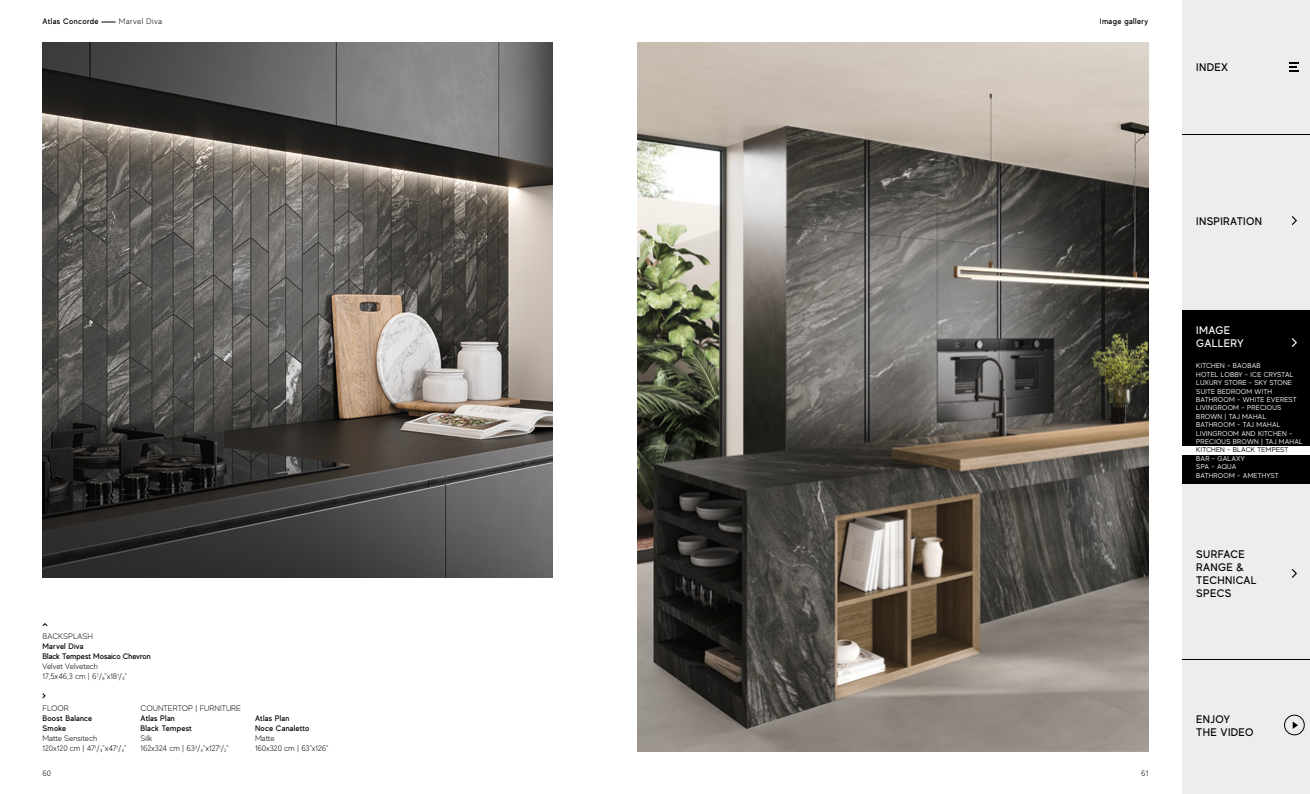
<style>
.page{position:relative;width:1310px;height:794px;background:#fff}
.page>*{position:absolute;margin:0;border:0;box-sizing:border-box;transform-origin:0 0}
.t1{font:500 11px/13.2px "MADE Evolve Sans";letter-spacing:.03em;color:#000}
.t2{font:500 11px/13.2px "MADE Evolve Sans";letter-spacing:.03em;color:#fff}
.t3{font:300 8px/10px "MADE Evolve Sans";color:#000}
.t4{font:500 8px/10px "MADE Evolve Sans";letter-spacing:.025em;color:#000}
.t5{font:500 8px/10px "MADE Evolve Sans";color:#000}
.t6{font:500 8px "MADE Evolve Sans";letter-spacing:.045em;color:#000}
.t7{font:300 8px "MADE Evolve Sans";letter-spacing:.04em;color:#000}
.t8{font:7px/8.4px "MADE Evolve Sans";letter-spacing:.03em;color:#fff}
.t9{font:7px "MADE Evolve Sans";letter-spacing:.03em;color:#000}
</style>
<div class="page">
<img style="left:638px;top:43px;width:510px;height:708px">
<img style="left:42px;top:43px;width:511px;height:535px">
<svg style="left:42px;top:623px;width:6px;height:3px"></svg>
<svg style="left:42px;top:693px;width:4px;height:6px"></svg>
<svg style="left:101px;top:22px;width:15px;height:1px"></svg>
<div style="left:1182px;top:0;width:128px;height:794px;background:#ededed"></div>
<div style="left:1182px;top:310px;width:128px;height:174px;background:#000"></div>
<svg style="left:1289px;top:62px;width:10px;height:9px"></svg>
<svg style="left:1291px;top:569px;width:6px;height:9px"></svg>
<div style="left:1284px;top:714px;width:20px;height:21px;border:1px solid #000;border-radius:50%"></div>
<svg style="left:1292px;top:721px;width:6px;height:8px"></svg>
<svg style="left:1291px;top:216px;width:6px;height:9px"></svg>
<hr style="left:1182px;top:134px;width:128px;height:1px;background:#000">
<hr style="left:1182px;top:659px;width:128px;height:1px;background:#000">
<svg style="left:1291px;top:338px;width:6px;height:9px"></svg>
<div style="left:1182px;top:446px;width:128px;height:8px;background:#fff"></div>
<p class="t6" style="left:43px;top:16px;width:57px">Atlas Concorde</p>
<p class="t7" style="left:119px;top:17px;width:45px">Marvel Diva</p>
<p class="t6" style="left:1100px;top:16px;width:50px">Image gallery</p>
<h1 class="t1" style="left:1196px;top:60px;width:33px">INDEX</h1>
<p class="t3" style="left:43px;top:631px;width:52px">BACKSPLASH</p>
<p class="t5" style="left:43px;top:641px;width:110px">Marvel Diva<br>Black Tempest Mosaico Chevron</p>
<p class="t3" style="left:43px;top:661px;width:86px">Velvet Velvetech<br>17,5x46,3 cm | 6<sup>7</sup>/<sub>8</sub>"x18<sup>1</sup>/<sub>4</sub>"</p>
<p class="t3" style="left:141px;top:703px;width:102px">COUNTERTOP | FURNITURE</p>
<p class="t4" style="left:141px;top:713px;width:53px">Atlas Plan<br>Black Tempest</p>
<p class="t3" style="left:141px;top:733px;width:90px">Silk<br>162x324 cm | 63<sup>3</sup>/<sub>4</sub>"x127<sup>1</sup>/<sub>2</sub>"</p>
<p class="t3" style="left:43px;top:703px;width:28px">FLOOR</p>
<p class="t4" style="left:43px;top:713px;width:51px">Boost Balance<br>Smoke</p>
<p class="t3" style="left:43px;top:733px;width:85px">Matte Sensitech<br>120x120 cm | 47<sup>1</sup>/<sub>4</sub>"x47<sup>1</sup>/<sub>4</sub>"</p>
<p class="t4" style="left:255px;top:713px;width:56px">Atlas Plan<br>Noce Canaletto</p>
<p class="t3" style="left:255px;top:733px;width:75px">Matte<br>160x320 cm | 63"x126"</p>
<p class="t3" style="left:42px;top:767px;width:10px">60</p>
<p class="t3" style="left:1141px;top:767px;width:9px">61</p>
<h1 class="t1" style="left:1196px;top:214px;width:67px">INSPIRATION</h1>
<h1 class="t2" style="left:1196px;top:323px;width:49px">IMAGE<br>GALLERY</h1>
<p class="t8" style="left:1196px;top:361px;width:108px">KITCHEN - BAOBAB<br>HOTEL LOBBY - ICE CRYSTAL<br>LUXURY STORE - SKY STONE<br>SUITE BEDROOM WITH<br>BATHROOM - WHITE EVEREST<br>LIVINGROOM - PRECIOUS<br>BROWN | TAJ MAHAL<br>BATHROOM - TAJ MAHAL<br>LIVINGROOM AND KITCHEN -<br>PRECIOUS BROWN | TAJ MAHAL</p>
<p class="t9" style="left:1196px;top:445px;width:94px">KITCHEN - BLACK TEMPEST</p>
<p class="t8" style="left:1196px;top:454px;width:84px">BAR - GALAXY<br>SPA - AQUA<br>BATHROOM - AMETHYST</p>
<h1 class="t1" style="left:1196px;top:547px;width:62px">SURFACE<br>RANGE &amp;<br>TECHNICAL<br>SPECS</h1>
<h1 class="t1" style="left:1196px;top:712px;width:59px">ENJOY<br>THE VIDEO</h1>
</div>
